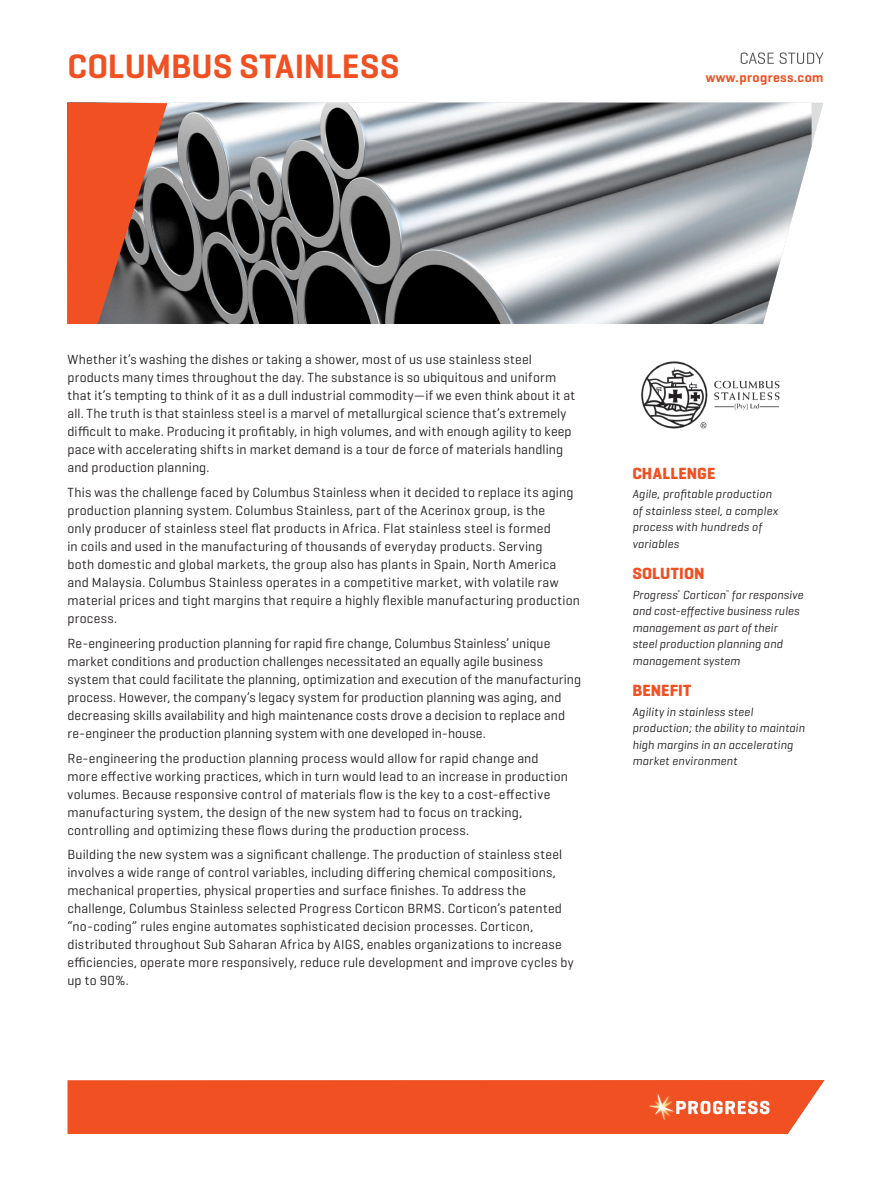
<style>
.page{position:relative;width:891px;height:1188px;background:#fff}
.page>*{position:absolute;margin:0;border:0;box-sizing:border-box;transform-origin:0 0}
.customer_name{font:600 34.5px "Geogrotesque";color:#f05022}
.Sidebar_Head{font:700 16.5px "Geogrotesque";letter-spacing:.005em;color:#f05022}
.Body_Text{font:13.5px/18px "Geogrotesque";letter-spacing:.015em;color:#231f20}
.t1{font:600 13.5px "Geogrotesque";letter-spacing:.03em;color:#f05022}
.Sidebar_Italic_Body{font:italic 12px/16.5px "Geogrotesque";letter-spacing:.015em;color:#231f20}
.Sidebar_Italic_Body-2{font:italic 4.2px "Geogrotesque";color:#231f20}
</style>
<div class="page">
<div style="left:68px;top:1080px;width:757px;height:54px;background:#f05022"></div>
<svg style="left:741px;top:52px;width:83px;height:12px"></svg>
<img style="left:167px;top:103px;width:645px;height:221px">
<img style="left:641px;top:361px;width:139px;height:68px">
<svg style="left:68px;top:103px;width:99px;height:221px"></svg>
<p class="customer_name" style="left:68px;top:45px;width:334px">COLUMBUS STAINLESS</p>
<p class="t1" style="left:706px;top:69px;width:119px">www.progress.com</p>
<p class="Body_Text" style="left:68px;top:350px;width:509px">Whether it’s washing the dishes or taking a shower, most of us use stainless steel products many times throughout the day. The substance is so ubiquitous and uniform that it’s tempting to think of it as a dull industrial commodity—if we even think about it at all. The truth is that stainless steel is a marvel of metallurgical science that’s extremely difficult to make. Producing it profitably, in high volumes, and with enough agility to keep pace with accelerating shifts in market demand is a tour de force of materials handling and production planning.</p>
<p class="Body_Text" style="left:68px;top:483px;width:514px">This was the challenge faced by Columbus Stainless when it decided to replace its aging production planning system. Columbus Stainless, part of the Acerinox group, is the<br>only producer of stainless steel flat products in Africa. Flat stainless steel is formed<br>in coils and used in the manufacturing of thousands of everyday products. Serving<br>both domestic and global markets, the group also has plants in Spain, North America and Malaysia. Columbus Stainless operates in a competitive market, with volatile raw material prices and tight margins that require a highly flexible manufacturing production process.</p>
<p class="Body_Text" style="left:68px;top:634px;width:515px">Re-engineering production planning for rapid fire change, Columbus Stainless’ unique market conditions and production challenges necessitated an equally agile business system that could facilitate the planning, optimization and execution of the manufacturing process. However, the company’s legacy system for production planning was aging, and decreasing skills availability and high maintenance costs drove a decision to replace and re-engineer the production planning system with one developed in-house.</p>
<p class="Body_Text" style="left:68px;top:749px;width:502px">Re-engineering the production planning process would allow for rapid change and more effective working practices, which in turn would lead to an increase in production volumes. Because responsive control of materials flow is the key to a cost-effective manufacturing system, the design of the new system had to focus on tracking, controlling and optimizing these flows during the production process.</p>
<p class="Body_Text" style="left:68px;top:845px;width:508px">Building the new system was a significant challenge. The production of stainless steel involves a wide range of control variables, including differing chemical compositions, mechanical properties, physical properties and surface finishes. To address the challenge, Columbus Stainless selected Progress Corticon BRMS. Corticon’s patented “no-coding” rules engine automates sophisticated decision processes. Corticon, distributed throughout Sub Saharan Africa by AIGS, enables organizations to increase efficiencies, operate more responsively, reduce rule development and improve cycles by up to 90%.</p>
<p class="Sidebar_Head" style="left:632px;top:463px;width:85px">CHALLENGE</p>
<p class="Sidebar_Italic_Body" style="left:632px;top:486px;width:147px">Agile, profitable production of stainless steel, a complex process with hundreds of variables</p>
<p class="Sidebar_Head" style="left:632px;top:564px;width:74px">SOLUTION</p>
<p class="Sidebar_Italic_Body" style="left:632px;top:586px;width:95px">Progress Corticon</p>
<p class="Sidebar_Italic_Body-2" style="left:678px;top:589px;width:4px">®</p>
<p class="Sidebar_Italic_Body-2" style="left:725px;top:589px;width:5px">™</p>
<p class="Sidebar_Italic_Body" style="left:632px;top:586px;width:172px;text-indent:99px">for responsive and cost-effective business rules management as part of their steel production planning and management system</p>
<p class="Sidebar_Head" style="left:632px;top:681px;width:61px">BENEFIT</p>
<p class="Sidebar_Italic_Body" style="left:632px;top:703px;width:174px">Agility in stainless steel production; the ability to maintain high margins in an accelerating market environment</p>
</div>
